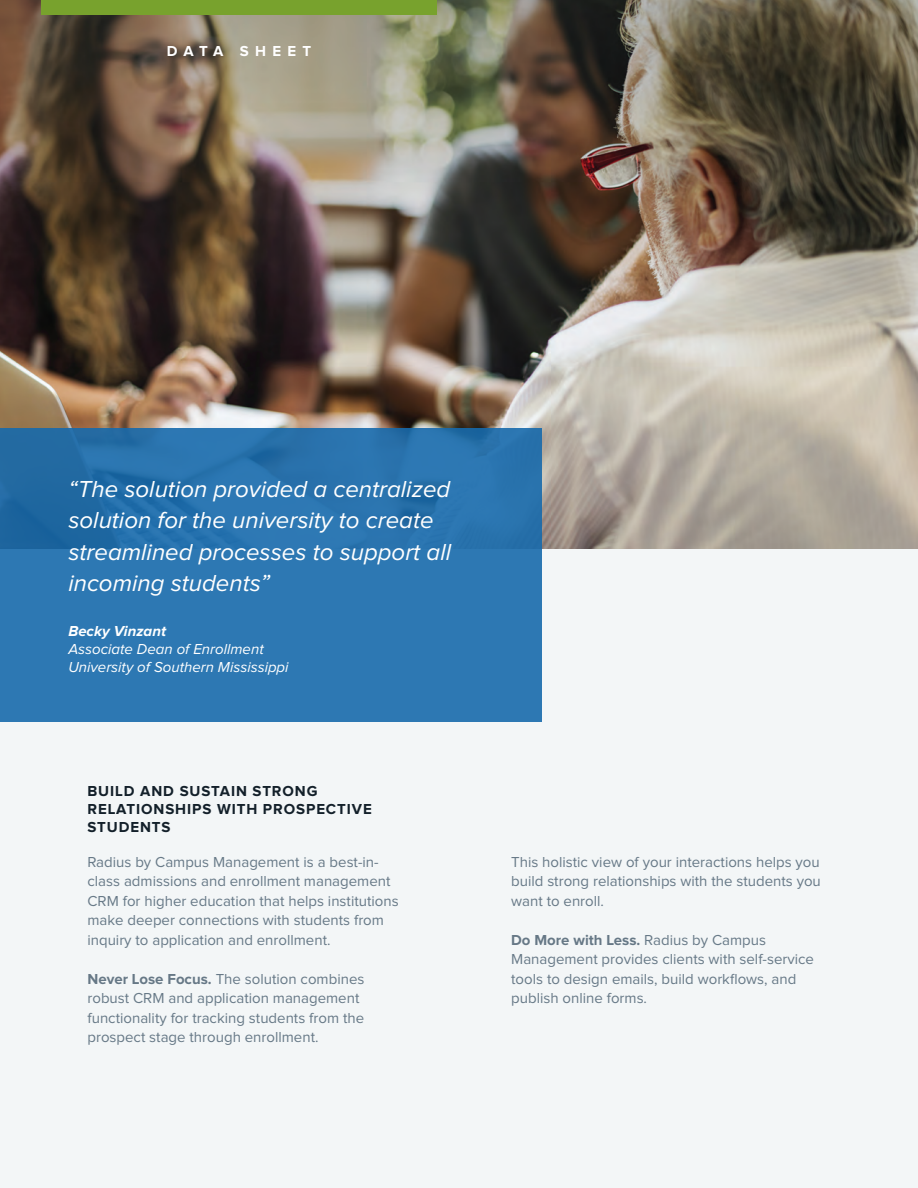
<style>
.page{position:relative;width:918px;height:1188px;background:#fff}
.page>*{position:absolute;margin:0;border:0;box-sizing:border-box;transform-origin:0 0}
.t1{font:italic 24px/31.5px "Proxima Nova";color:#fff}
.t2{font:15px/19.5px "Proxima Nova";color:#677987}
.t3{font:700 15px/18px "Proxima Nova";letter-spacing:.06em;color:#13202a}
.t4{font:italic 15px "Proxima Nova";color:#fff}
.t5{font:italic 700 15px "Proxima Nova";color:#fff}
.t6{font:700 15px "Proxima Nova";letter-spacing:.42em;color:#fff}
.s1{font-weight:700;color:#667886}
</style>
<div class="page">
<img style="left:0;top:0;width:918px;height:549px">
<div style="left:0;top:549px;width:918px;height:639px;background:#f3f6f7"></div>
<div style="left:41px;top:0;width:396px;height:14px;background:#78a22d"></div>
<svg style="left:0;top:428px;width:542px;height:293px;background:#2a75af"></svg>
<p class="t6" style="left:167px;top:44px;width:146px">DATA SHEET</p>
<p class="t1" style="left:68px;top:474px;width:384px">“The solution provided a centralized solution for the university to create streamlined processes to support all incoming students”</p>
<p class="t5" style="left:68px;top:624px;width:99px">Becky Vinzant</p>
<p class="t4" style="left:68px;top:642px;width:197px">Associate Dean of Enrollment</p>
<p class="t4" style="left:68px;top:660px;width:222px">University of Southern Mississippi</p>
<p class="t3" style="left:87px;top:782px;width:286px">BUILD AND SUSTAIN STRONG<br>RELATIONSHIPS WITH PROSPECTIVE<br>STUDENTS</p>
<p class="t2" style="left:87px;top:853px;width:313px">Radius by Campus Management is a best-in&shy;class admissions and enrollment management CRM for higher education that helps institutions make deeper connections with students from inquiry to application and enrollment.</p>
<p class="t2" style="left:87px;top:970px;width:278px"><span class="s1">Never Lose Focus.</span> The solution combines robust CRM and application management functionality for tracking students from the prospect stage through enrollment.</p>
<p class="t2" style="left:511px;top:853px;width:311px;text-align:justify">This holistic view of your interactions helps you build strong relationships with the students you want to enroll.</p>
<p class="t2" style="left:511px;top:931px;width:304px"><span class="s1">Do More with Less.</span> Radius by Campus Management provides clients with self-service tools to design emails, build workflows, and publish online forms.</p>
</div>
